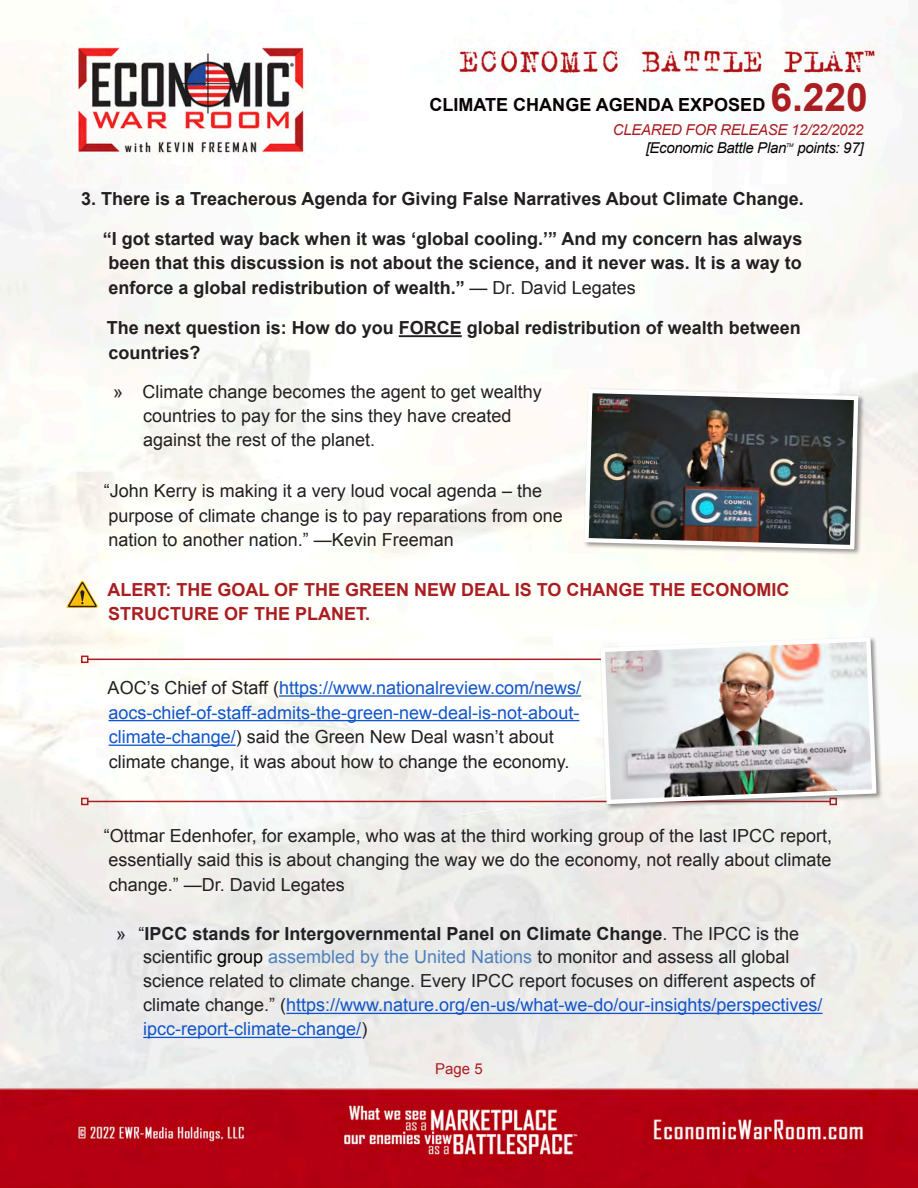
<style>
.page{position:relative;width:918px;height:1188px;background:#fff}
.page>*{position:absolute;margin:0;border:0;box-sizing:border-box;transform-origin:0 0}
.t1{font:18px/24.6px "Arial";color:#231f20}
.t2{font:700 18px/24.6px "Arial";color:#231f20;text-align:justify}
.t3{font:18px/24px "Arial";color:#202124}
.t4{font:18px/24.6px "Arial";color:#15c}
.t5{font:700 18px/24.6px "Arial";color:#aa1e21}
.t6{font:700 18px "Arial";color:#080302}
.t7{font:italic 15px "Arial";letter-spacing:-.02em;color:#080302}
.t8{font:italic 15px "Arial";letter-spacing:-.02em;color:#aa1e21}
.t9{font:15px "Arial";color:#aa1e21}
.t10{font:italic 5.25px "Arial";color:#080302}
.s1{font-size:39px;color:#aa1e21}
.s2{font-weight:400}
.s3{color:#231f20}
.s4{font-weight:700}
.s5{color:#000}
.s6{color:#4f81bd}
.s7{color:#15c}
</style>
<div class="page">
<img style="left:0;top:5px;width:918px;height:1183px">
<svg style="left:66px;top:580px;width:33px;height:28px"></svg>
<hr style="left:399px;top:335px;width:63px;height:2px;background:#231f20">
<hr style="left:279px;top:695px;width:302px;height:2px;background:#15c">
<hr style="left:109px;top:720px;width:470px;height:1px;background:#15c">
<hr style="left:109px;top:745px;width:127px;height:1px;background:#15c">
<hr style="left:286px;top:1013px;width:536px;height:1px;background:#15c">
<hr style="left:143px;top:1037px;width:218px;height:1px;background:#15c">
<div style="left:583px;top:388px;width:282px;height:168px;background:#231f20;opacity:.48"></div>
<img style="left:582px;top:387px;width:279px;height:165px">
<hr style="left:88px;top:801px;width:742px;height:1px;background:#aa1e21">
<div style="left:81px;top:798px;width:7px;height:7px;border:2px solid #aa1e21"></div>
<hr style="left:88px;top:659px;width:742px;height:1px;background:#aa1e21">
<div style="left:81px;top:656px;width:7px;height:7px;border:2px solid #aa1e21"></div>
<div style="left:599px;top:636px;width:284px;height:174px;background:#231f20;opacity:.48"></div>
<img style="left:598px;top:635px;width:281px;height:171px">
<p class="t6" style="left:429px;top:93px;width:440px">CLIMATE CHANGE AGENDA EXPOSED <span class="s1">6.220</span></p>
<p class="t8" style="left:613px;top:120px;width:252px">CLEARED FOR RELEASE 12/22/2022</p>
<p class="t7" style="left:646px;top:138px;width:142px">[Economic Battle Plan</p>
<p class="t10" style="left:786px;top:141px;width:9px">TM</p>
<p class="t7" style="left:797px;top:138px;width:68px">points: 97]</p>
<p class="t2" style="left:81px;top:187px;width:724px">3. There is a Treacherous Agenda for Giving False Narratives About Climate Change.</p>
<p class="t2" style="left:109px;top:227px;width:695px;text-indent:-6px">“I got started way back when it was ‘global cooling.’” And my concern has always been that this discussion is not about the science, and it never was. It is a way to enforce a global redistribution of wealth.” <span class="s2">— Dr. David Legates</span></p>
<p class="t2" style="left:107px;top:316px;width:696px">The next question is: How do you FORCE global redistribution of wealth between countries?</p>
<p class="t1" style="left:143px;top:380px;width:400px;line-height:24px;text-indent:-30px">» Climate change becomes the agent to get wealthy countries to pay for the sins they have created against the rest of the planet.</p>
<p class="t1" style="left:104px;top:479px;width:460px">“John Kerry is making it a very loud vocal agenda – the purpose of climate change is to pay reparations from one nation to another nation.” —Kevin Freeman</p>
<p class="t5" style="left:108px;top:578px;width:684px">ALERT: THE GOAL OF THE GREEN NEW DEAL IS TO CHANGE THE ECONOMIC<br>STRUCTURE OF THE PLANET.</p>
<p class="t4" style="left:108px;top:676px;width:475px"><span class="s3">AOC’s Chief of Staff (</span>https://www.nationalreview.com/news/ aocs-chief-of-staff-admits-the-green-new-deal-is-not-about&shy;climate-change/<span class="s3">) said the Green New Deal wasn’t about climate change, it was about how to change the economy.</span></p>
<p class="t1" style="left:104px;top:823px;width:730px;text-align:justify">“Ottmar Edenhofer, for example, who was at the third working group of the last IPCC report, essentially said this is about changing the way we do the economy, not really about climate change.” —Dr. David Legates</p>
<p class="t3" style="left:143px;top:921px;width:681px;text-indent:-27px">» “<span class="s4">IPCC stands for Intergovernmental Panel on Climate Change</span>. The IPCC is the scientific <span class="s5">group</span> <span class="s6">assembled by the United Nations</span> to monitor and assess all global science related to climate change. Every IPCC report focuses on different aspects of climate change.” (<span class="s7">https://www.nature.org/en-us/what-we-do/our-insights/perspectives/ ipcc-report-climate-change/</span>)</p>
<p class="t9" style="left:435px;top:1059px;width:49px">Page 5</p>
</div>
